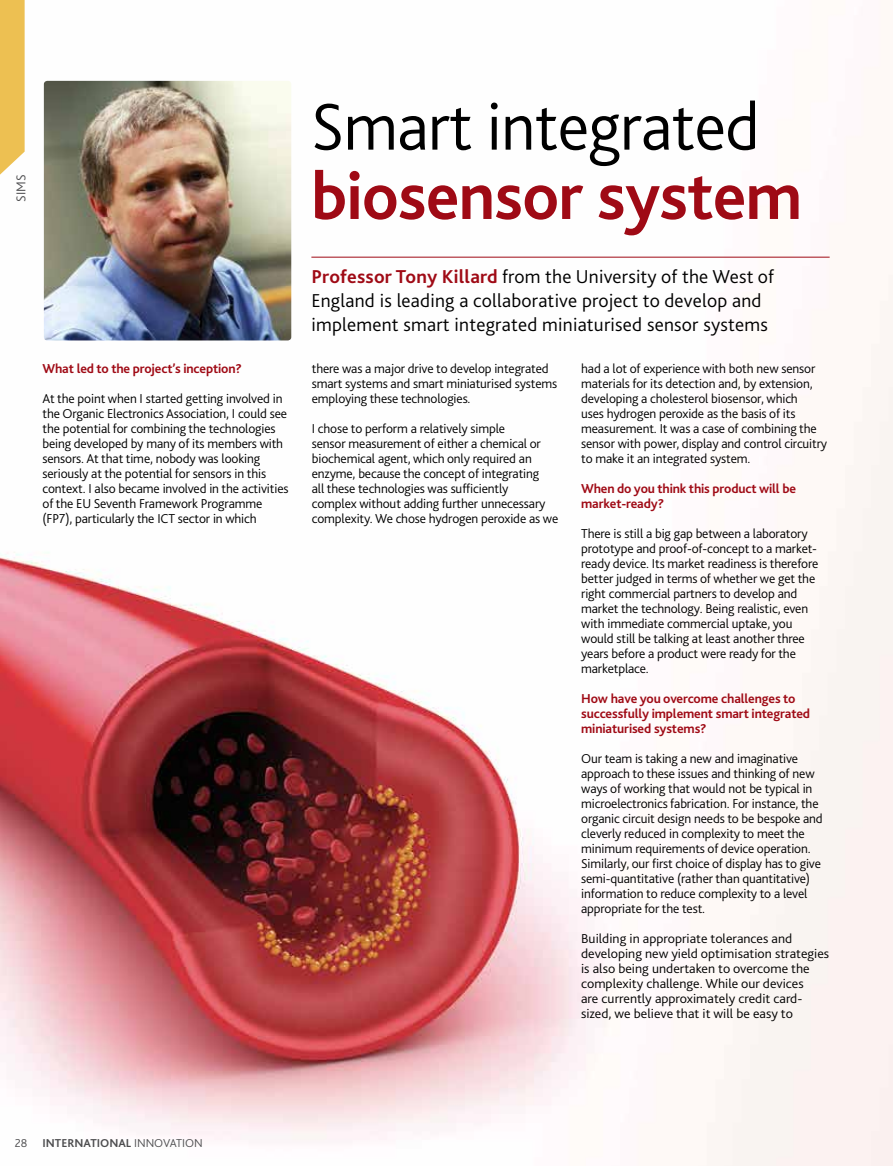
<style>
.page{position:relative;width:893px;height:1166px;background:#fff}
.page>*{position:absolute;margin:0;border:0;box-sizing:border-box;transform-origin:0 0}
.t1{font:300 69.3px "Bliss 2";letter-spacing:-.01em;color:#000}
.t2{font:700 69.3px "Bliss 2";letter-spacing:-.01em;color:#9f0a15}
.t3{font:300 19.5px/24px "Bliss 2";letter-spacing:.01em;color:#000}
.t4{font:300 13.5px/15px "Bliss 2";letter-spacing:-.01em;color:#000}
.t5{font:300 13.5px/15px "Bliss 2";letter-spacing:-.01em;color:#000;scale:1.04 1}
.t6{font:700 13.5px/15px "Bliss 2";letter-spacing:-.01em;color:#9f0a15}
.t7{font:300 13.5px "Bliss 2";color:#4d4d4f}
.t8{font:700 12px "Bliss 2";color:#4d4d4f}
.t9{font:300 12px "Bliss 2";color:#4d4d4f}
.s1{font-weight:700;color:#9f0a15}
.s2{font-weight:300}
</style>
<div class="page">
<img style="left:0;top:80px;width:893px;height:1085px">
<hr style="left:311px;top:257px;width:519px;height:1px;background:#9f0a15">
<img style="left:44px;top:81px;width:247px;height:259px">
<svg style="left:0;top:0;width:25px;height:174px;background:#eec45f"></svg>
<h1 class="t1" style="left:311px;top:83px;width:450px">Smart integrated</h1>
<p class="t7" style="left:13px;top:202px;width:27px;rotate:-90deg">sims</p>
<h1 class="t2" style="left:311px;top:153px;width:493px">biosensor system</h1>
<p class="t6" style="left:43px;top:360px;width:201px">What led to the project’s inception?</p>
<p class="t4" style="left:43px;top:390px;width:248px">At the point when I started getting involved in the Organic Electronics Association, I could see the potential for combining the technologies being developed by many of its members with sensors. At that time, nobody was looking seriously at the potential for sensors in this context. I also became involved in the activities of the EU Seventh Framework Programme (FP7), particularly the ICT sector in which</p>
<h2 class="t3" style="left:311px;top:264px;width:464px"><span class="s1">Professor Tony Killard</span> from the University of the West of<br>England is leading a collaborative project to develop and implement smart integrated miniaturised sensor systems</h2>
<p class="t4" style="left:312px;top:360px;width:247px">there was a major drive to develop integrated smart systems and smart miniaturised systems employing these technologies.</p>
<p class="t4" style="left:312px;top:420px;width:248px">I chose to perform a relatively simple<br>sensor measurement of either a chemical or biochemical agent, which only required an enzyme, because the concept of integrating<br>all these technologies was sufficiently<br>complex without adding further unnecessary complexity. We chose hydrogen peroxide as we</p>
<p class="t4" style="left:581px;top:360px;width:248px">had a lot of experience with both new sensor materials for its detection and, by extension, developing a cholesterol biosensor, which<br>uses hydrogen peroxide as the basis of its measurement. It was a case of combining the sensor with power, display and control circuitry to make it an integrated system.</p>
<p class="t6" style="left:581px;top:480px;width:216px">When do you think this product will be market-ready?</p>
<p class="t4" style="left:581px;top:525px;width:239px">There is still a big gap between a laboratory prototype and proof-of-concept to a market&shy;ready device. Its market readiness is therefore better judged in terms of whether we get the right commercial partners to develop and market the technology. Being realistic, even with immediate commercial uptake, you would still be talking at least another three years before a product were ready for the marketplace.</p>
<p class="t6" style="left:581px;top:690px;width:231px">How have you overcome challenges to successfully implement smart integrated miniaturised systems?</p>
<p class="t4" style="left:581px;top:750px;width:243px">Our team is taking a new and imaginative approach to these issues and thinking of new ways of working that would not be typical in microelectronics fabrication. For instance, the organic circuit design needs to be bespoke and cleverly reduced in complexity to meet the minimum requirements of device operation.<br>Similarly, our first choice of display has to give semi-quantitative (rather than quantitative) information to reduce complexity to a level appropriate for the test.</p>
<p class="t5" style="left:581px;top:930px;width:240px">Building in appropriate tolerances and developing new yield optimisation strategies is also being undertaken to overcome the complexity challenge. While our devices<br>are currently approximately credit card&shy;sized, we believe that it will be easy to</p>
<p class="t8" style="left:15px;top:1135px;width:162px"><span class="s2">28</span> International <span class="s2">i nnovatio</span></p>
<p class="t9" style="left:194px;top:1135px;width:10px">n</p>
</div>
